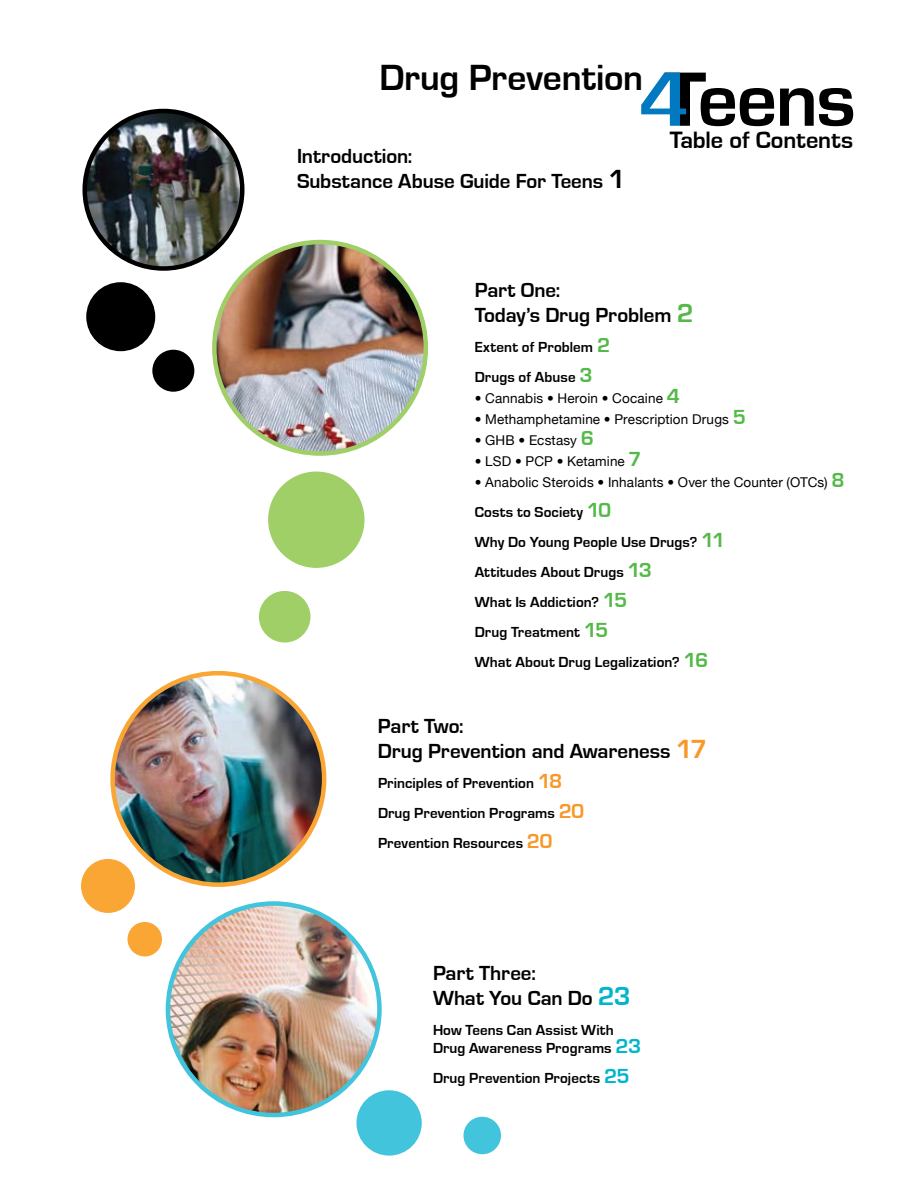
<style>
.page{position:relative;width:918px;height:1188px;background:#fff}
.page>*{position:absolute;margin:0;border:0;box-sizing:border-box;transform-origin:0 0}
.t1{font:700 37.5px "Eurostile";letter-spacing:-.005em;color:#000}
.t2{font:700 24.3px "Eurostile";color:#000}
.t3{font:700 21px/25.2px "Eurostile";letter-spacing:-.005em;color:#000}
.t4{font:700 15px/30px "Eurostile";letter-spacing:.005em;color:#000}
.t5{font:13.5px "Helvetica Neue";letter-spacing:.01em;color:#000}
.s1{font-size:27px}
.s2{font-size:27px;color:#54b948}
.s3{font-size:21px;color:#54b948}
.s4{font-family:"Eurostile";font-weight:700;font-size:21px;color:#54b948}
.s5{font-size:27px;color:#f89828}
.s6{font-size:21px;color:#f89828}
.s7{font-size:27px;color:#00b5cc}
.s8{font-size:21px;color:#00b5cc}
</style>
<div class="page">
<svg style="left:641px;top:73px;width:212px;height:53px"></svg>
<img style="left:214px;top:242px;width:212px;height:211px">
<img style="left:113px;top:673px;width:211px;height:212px;border-radius:106px">
<img style="left:168px;top:904px;width:211px;height:211px;border-radius:106px">
<img style="left:85px;top:111px;width:157px;height:157px;border-radius:79px">
<div style="left:82px;top:109px;width:162px;height:162px;border:4px solid #000;border-radius:50%"></div>
<div style="left:86px;top:282px;width:69px;height:69px;background:#000;border-radius:50%"></div>
<div style="left:152px;top:350px;width:42px;height:42px;background:#000;border-radius:50%"></div>
<div style="left:268px;top:472px;width:97px;height:96px;background:#a0ce67;border-radius:50%"></div>
<div style="left:259px;top:591px;width:52px;height:52px;background:#a0ce67;border-radius:50%"></div>
<div style="left:81px;top:859px;width:54px;height:54px;background:#faa634;border-radius:50%"></div>
<div style="left:128px;top:922px;width:34px;height:34px;background:#faa634;border-radius:50%"></div>
<div style="left:356px;top:1090px;width:66px;height:66px;background:#41c4dc;border-radius:50%"></div>
<div style="left:464px;top:1117px;width:37px;height:37px;background:#41c4dc;border-radius:50%"></div>
<p class="t1" style="left:380px;top:57px;width:265px">Drug Prevention</p>
<p class="t3" style="left:297px;top:144px;width:330px">Introduction:<br>Substance Abuse Guide For Teens <span class="s1">1</span></p>
<p class="t2" style="left:670px;top:127px;width:185px">Table of Contents</p>
<p class="t3" style="left:475px;top:278px;width:220px">Part One:<br>Today’s Drug Problem <span class="s2">2</span></p>
<p class="t4" style="left:475px;top:333px;width:137px">Extent of Problem <span class="s3">2<br></span>Drugs of Abuse <span class="s3">3</span></p>
<p class="t5" style="left:475px;top:390px;width:207px">• Cannabis • Heroin • Cocaine <span class="s4">4</span></p>
<p class="t5" style="left:475px;top:411px;width:273px">• Methamphetamine • Prescription Drugs <span class="s4">5</span></p>
<p class="t5" style="left:475px;top:432px;width:121px">• GHB • Ecstasy <span class="s4">6</span></p>
<p class="t5" style="left:475px;top:453px;width:169px">• LSD • PCP • Ketamine <span class="s4">7</span></p>
<p class="t5" style="left:475px;top:474px;width:371px">• Anabolic Steroids • Inhalants • Over the Counter (OTCs) <span class="s4">8</span></p>
<p class="t4" style="left:475px;top:498px;width:252px">Costs to Society <span class="s3">10<br></span>Why Do Young People Use Drugs? <span class="s3">11<br></span>Attitudes About Drugs <span class="s3">13<br></span>What Is Addiction? <span class="s3">15<br></span>Drug Treatment <span class="s3">15<br></span>What About Drug Legalization? <span class="s3">16</span></p>
<p class="t3" style="left:378px;top:714px;width:331px">Part Two:<br>Drug Prevention and Awareness <span class="s5">17</span></p>
<p class="t4" style="left:378px;top:768px;width:208px">Principles of Prevention <span class="s6">18<br></span>Drug Prevention Programs <span class="s6">20<br></span>Prevention Resources <span class="s6">20</span></p>
<p class="t3" style="left:433px;top:961px;width:199px">Part Three:<br>What You Can Do <span class="s7">23</span></p>
<p class="t4" style="left:433px;top:1022px;width:210px;line-height:18px">How Teens Can Assist With<br>Drug Awareness Programs <span class="s8">23</span></p>
<p class="t4" style="left:433px;top:1064px;width:198px">Drug Prevention Projects <span class="s8">25</span></p>
</div>
